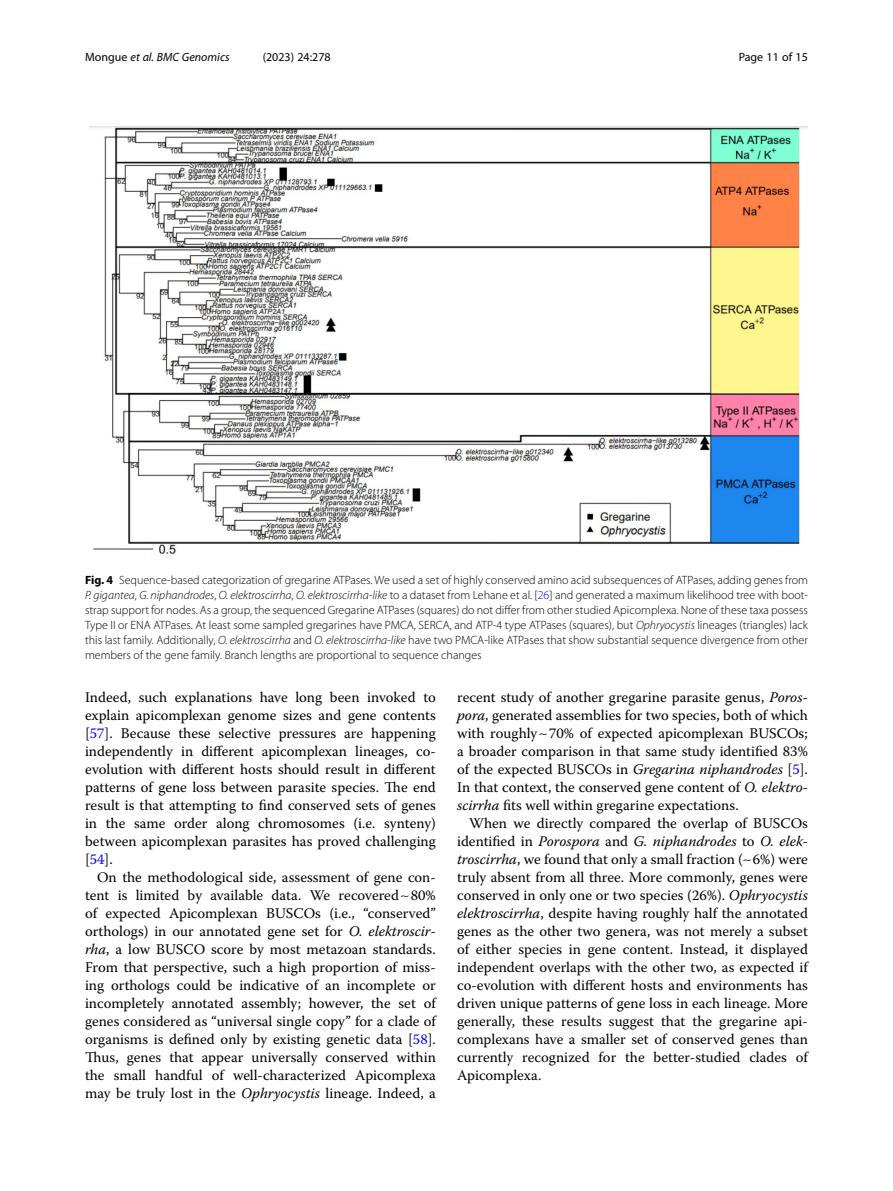
<style>
.page{position:relative;width:893px;height:1191px;background:#fff}
.page>*{position:absolute;margin:0;border:0;box-sizing:border-box;transform-origin:0 0}
.Body_Text_Indent{font:14.7px/18px "Warnock Pro";color:#000;text-align:justify}
.Figure_Caption{font:300 12px/15px "Myriad Pro";color:#000;text-align:justify}
.t1{font:italic 12px "Myriad Pro";color:#000}
.t2{font:12px "Myriad Pro";color:#000}
.s1{font-style:normal}
.s2{font-weight:700}
.s3{font-style:italic}
.s4{color:#00f}
</style>
<div class="page">
<img style="left:89px;top:126px;width:719px;height:428px">
<p class="t1" style="left:85px;top:50px;width:146px"><span class="s1">Mongue</span> et al. BMC Genomics</p>
<p class="t2" style="left:263px;top:50px;width:70px">(2023) 24:278</p>
<p class="t2" style="left:739px;top:50px;width:71px">Page 11 of 15</p>
<p class="Figure_Caption" style="left:85px;top:572px;width:724px"><span class="s2">Fig. 4</span> Sequence-based categorization of gregarine ATPases. We used a set of highly conserved amino acid subsequences of ATPases, adding genes from <span class="s3">P. gigantea</span>, <span class="s3">G. niphandrodes</span>, <span class="s3">O. elektroscirrha</span>, <span class="s3">O. elektroscirrha-like</span> to a dataset from Lehane et al. [<span class="s4">26</span>] and generated a maximum likelihood tree with boot&shy;strap support for nodes. As a group, the sequenced Gregarine ATPases (squares) do not differ from other studied Apicomplexa. None of these taxa possess Type II or ENA ATPases. At least some sampled gregarines have PMCA, SERCA, and ATP-4 type ATPases (squares), but <span class="s3">Ophryocystis</span> lineages (triangles) lack this last family. Additionally, <span class="s3">O. elektroscirrha</span> and <span class="s3">O. elektroscirrha-like</span> have two PMCA-like ATPases that show substantial sequence divergence from other members of the gene family. Branch lengths are proportional to sequence changes</p>
<p class="Body_Text_Indent" style="left:85px;top:688px;width:352px">Indeed, such explanations have long been invoked to explain apicomplexan genome sizes and gene contents [<span class="s4">57</span>]. Because these selective pressures are happening independently in different apicomplexan lineages, co&shy;evolution with different hosts should result in different patterns of gene loss between parasite species. The end result is that attempting to find conserved sets of genes in the same order along chromosomes (i.e. synteny) between apicomplexan parasites has proved challenging [<span class="s4">54</span>].</p>
<p class="Body_Text_Indent" style="left:85px;top:868px;width:352px;text-indent:12px">On the methodological side, assessment of gene con&shy;tent is limited by available data. We recovered 80% of expected Apicomplexan BUSCOs (i.e., “conserved” orthologs) in our annotated gene set for <span class="s3">O. elektroscir&shy;rha</span>, a low BUSCO score by most metazoan standards.<br>From that perspective, such a high proportion of miss&shy;ing orthologs could be indicative of an incomplete or incompletely annotated assembly; however, the set of genes considered as “universal single copy” for a clade of organisms is defined only by existing genetic data [<span class="s4">58</span>].<br>Thus, genes that appear universally conserved within the small handful of well-characterized Apicomplexa may be truly lost in the <span class="s3">Ophryocystis</span> lineage. Indeed, a</p>
<p class="Body_Text_Indent" style="left:457px;top:688px;width:352px">recent study of another gregarine parasite genus, <span class="s3">Poros&shy;pora</span>, generated assemblies for two species, both of which with roughly 70% of expected apicomplexan BUSCOs; a broader comparison in that same study identified 83% of the expected BUSCOs in <span class="s3">Gregarina niphandrodes</span> [<span class="s4">5</span>].<br>In that context, the conserved gene content of <span class="s3">O. elektro&shy;scirrha</span> fits well within gregarine expectations.</p>
<p class="Body_Text_Indent" style="left:457px;top:814px;width:352px;text-indent:12px">When we directly compared the overlap of BUSCOs identified in <span class="s3">Porospora</span> and <span class="s3">G. niphandrodes</span> to <span class="s3">O. elek&shy;troscirrha</span>, we found that only a small fraction ( 6%) were truly absent from all three. More commonly, genes were conserved in only one or two species (26%). <span class="s3">Ophryocystis elektroscirrha</span>, despite having roughly half the annotated genes as the other two genera, was not merely a subset of either species in gene content. Instead, it displayed independent overlaps with the other two, as expected if co-evolution with different hosts and environments has driven unique patterns of gene loss in each lineage. More generally, these results suggest that the gregarine api&shy;complexans have a smaller set of conserved genes than currently recognized for the better-studied clades of Apicomplexa.</p>
</div>
